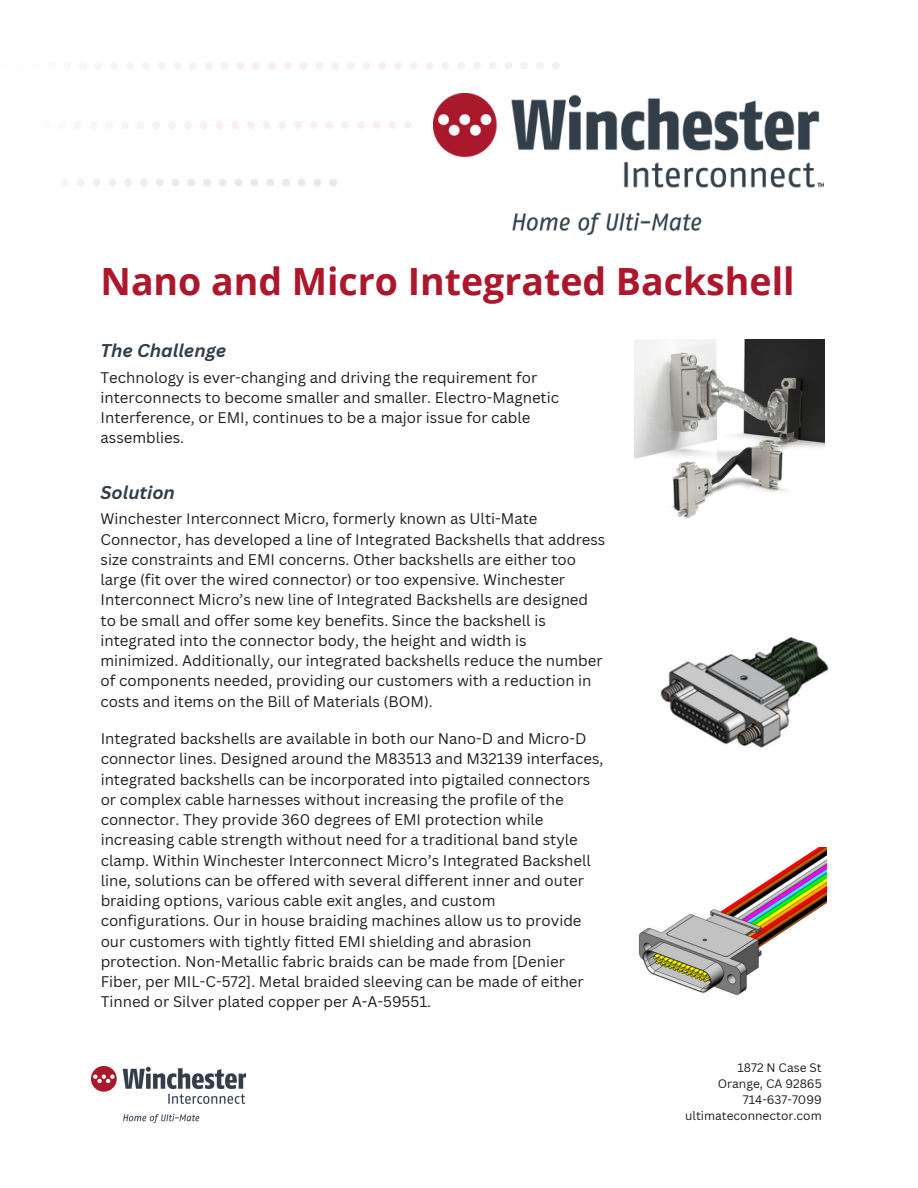
<style>
.page{position:relative;width:918px;height:1188px;background:#fff}
.page>*{position:absolute;margin:0;border:0;box-sizing:border-box;transform-origin:0 0}
.t1{font:700 37.5px "Open Sans";color:#ac172b}
.t2{font:italic 700 18px "Canva Sans";color:#333e48}
.t3{font:15px/20.2px "Canva Sans";color:#1d201b}
.t4{font:12px/16px "Canva Sans";color:#1d201b;text-align:right}
</style>
<div class="page">
<img style="left:660px;top:637px;width:169px;height:111px">
<img style="left:638px;top:848px;width:188px;height:148px">
<img style="left:634px;top:339px;width:190px;height:180px">
<img style="left:434px;top:94px;width:390px;height:140px">
<svg style="left:219px;top:179px;width:118px;height:7px"></svg>
<svg style="left:221px;top:62px;width:338px;height:8px"></svg>
<svg style="left:218px;top:121px;width:194px;height:8px"></svg>
<img style="left:92px;top:1066px;width:154px;height:57px">
<h1 class="t1" style="left:101px;top:255px;width:695px">Nano and Micro Integrated Backshell</h1>
<p class="t2" style="left:101px;top:338px;width:127px">The Challenge</p>
<p class="t3" style="left:101px;top:367px;width:460px">Technology is ever-changing and driving the requirement for interconnects to become smaller and smaller. Electro-Magnetic Interference, or EMI, continues to be a major issue for cable assemblies.</p>
<p class="t2" style="left:101px;top:479px;width:76px">Solution</p>
<p class="t3" style="left:101px;top:508px;width:506px">Winchester Interconnect Micro, formerly known as Ulti-Mate Connector, has developed a line of Integrated Backshells that address size constraints and EMI concerns. Other backshells are either too large (fit over the wired connector) or too expensive. Winchester Interconnect Micro’s new line of Integrated Backshells are designed to be small and offer some key benefits. Since the backshell is integrated into the connector body, the height and width is minimized. Additionally, our integrated backshells reduce the number of components needed, providing our customers with a reduction in costs and items on the Bill of Materials (BOM).</p>
<p class="t3" style="left:101px;top:728px;width:504px">Integrated backshells are available in both our Nano-D and Micro-D connector lines. Designed around the M83513 and M32139 interfaces, integrated backshells can be incorporated into pigtailed connectors or complex cable harnesses without increasing the profile of the connector. They provide 360 degrees of EMI protection while increasing cable strength without need for a traditional band style clamp. Within Winchester Interconnect Micro’s Integrated Backshell line, solutions can be offered with several different inner and outer braiding options, various cable exit angles, and custom configurations. Our in house braiding machines allow us to provide our customers with tightly fitted EMI shielding and abrasion protection. Non-Metallic fabric braids can be made from [Denier Fiber, per MIL-C-572]. Metal braided sleeving can be made of either Tinned or Silver plated copper per A-A-59551.</p>
<p class="t4" style="left:685px;top:1060px;width:138px">1872 N Case St<br>Orange, CA 92865<br>714-637-7099 ultimateconnector.com</p>
</div>
